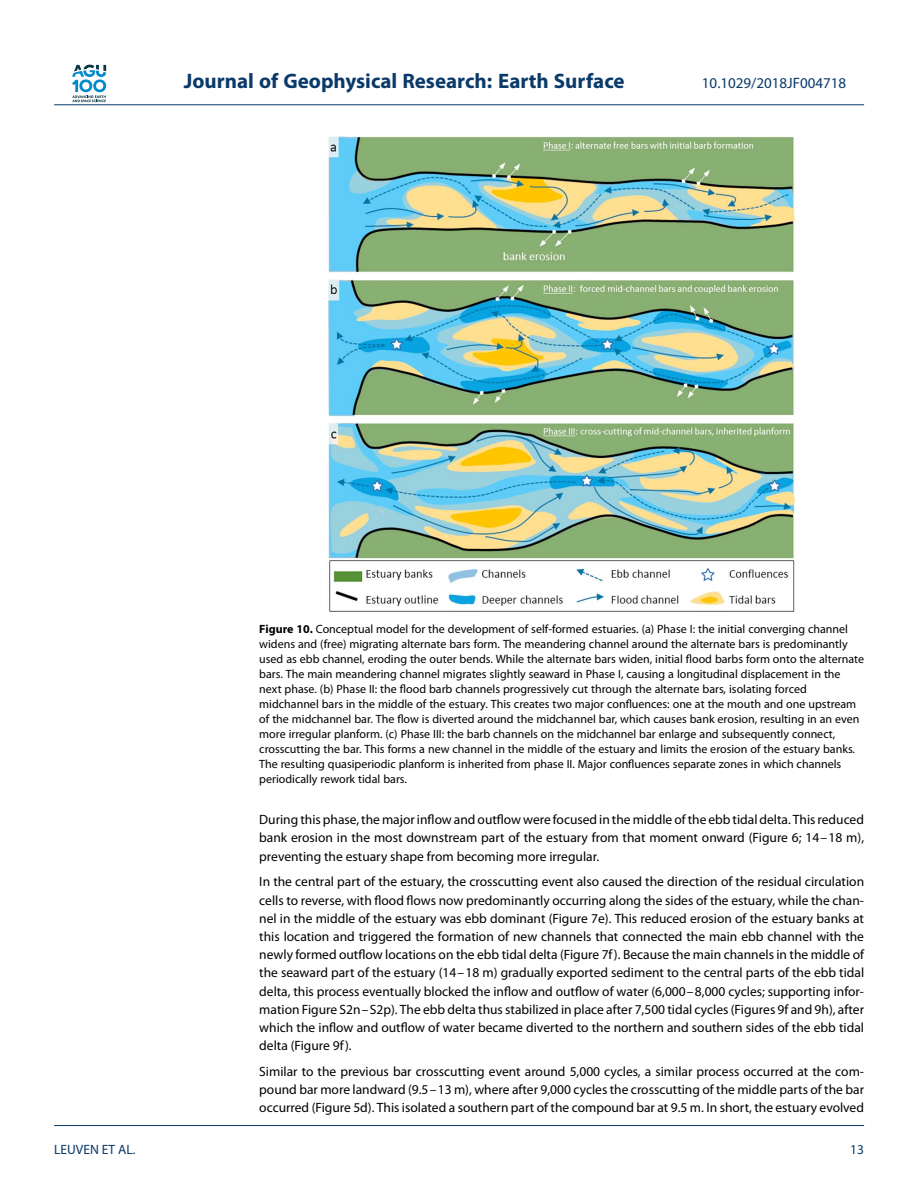
<style>
.page{position:relative;width:918px;height:1188px;background:#fff}
.page>*{position:absolute;margin:0;border:0;box-sizing:border-box;transform-origin:0 0}
.t1{font:700 21px "Myriad Pro";color:#0a3a69}
.t2{font:15px "Myriad Pro";color:#0a3a69}
.t3{font:13.5px/18.1px "Myriad Pro";color:#000;text-align:justify}
.t4{font:13.5px "Myriad Pro";color:#0a3a69}
.t5{font:12px/15px "Myriad Pro";color:#000}
.s1{font-weight:700}
</style>
<div class="page">
<svg style="left:72px;top:65px;width:34px;height:37px"></svg>
<hr style="left:54px;top:104px;width:810px;height:1px;background:#0a3a69">
<img style="left:328px;top:136px;width:467px;height:476px">
<hr style="left:54px;top:1125px;width:810px;height:1px;background:#0a3a69">
<h1 class="t1" style="left:184px;top:73px;width:442px">Journal of Geophysical Research: Earth Surface</h1>
<p class="t2" style="left:702px;top:78px;width:146px">10.1029/2018JF004718</p>
<p class="t5" style="left:259px;top:623px;width:606px"><span class="s1">Figure 10.</span> Conceptual model for the development of self-formed estuaries. (a) Phase I: the initial converging channel widens and (free) migrating alternate bars form. The meandering channel around the alternate bars is predominantly used as ebb channel, eroding the outer bends. While the alternate bars widen, initial flood barbs form onto the alternate bars. The main meandering channel migrates slightly seaward in Phase I, causing a longitudinal displacement in the next phase. (b) Phase II: the flood barb channels progressively cut through the alternate bars, isolating forced midchannel bars in the middle of the estuary. This creates two major confluences: one at the mouth and one upstream of the midchannel bar. The flow is diverted around the midchannel bar, which causes bank erosion, resulting in an even more irregular planform. (c) Phase III: the barb channels on the midchannel bar enlarge and subsequently connect, crosscutting the bar. This forms a new channel in the middle of the estuary and limits the erosion of the estuary banks.<br>The resulting quasiperiodic planform is inherited from phase II. Major confluences separate zones in which channels periodically rework tidal bars.</p>
<p class="t3" style="left:259px;top:812px;width:606px">During this phase, the major inflow and outflow were focused in the middle of the ebb tidal delta. This reduced bank erosion in the most downstream part of the estuary from that moment onward (Figure 6; 14–18 m), preventing the estuary shape from becoming more irregular.</p>
<p class="t3" style="left:259px;top:874px;width:606px">In the central part of the estuary, the crosscutting event also caused the direction of the residual circulation cells to reverse, with flood flows now predominantly occurring along the sides of the estuary, while the chan&shy;nel in the middle of the estuary was ebb dominant (Figure 7e). This reduced erosion of the estuary banks at this location and triggered the formation of new channels that connected the main ebb channel with the newly formed outflow locations on the ebb tidal delta (Figure 7f). Because the main channels in the middle of the seaward part of the estuary (14–18 m) gradually exported sediment to the central parts of the ebb tidal delta, this process eventually blocked the inflow and outflow of water (6,000–8,000 cycles; supporting infor&shy;mation Figure S2n–S2p). The ebb delta thus stabilized in place after 7,500 tidal cycles (Figures 9f and 9h), after which the inflow and outflow of water became diverted to the northern and southern sides of the ebb tidal delta (Figure 9f).</p>
<p class="t3" style="left:259px;top:1064px;width:606px">Similar to the previous bar crosscutting event around 5,000 cycles, a similar process occurred at the com&shy;pound bar more landward (9.5–13 m), where after 9,000 cycles the crosscutting of the middle parts of the bar occurred (Figure 5d). This isolated a southern part of the compound bar at 9.5 m. In short, the estuary evolved</p>
<p class="t4" style="left:54px;top:1144px;width:83px">LEUVEN ET AL.</p>
<p class="t4" style="left:850px;top:1144px;width:15px">13</p>
</div>
